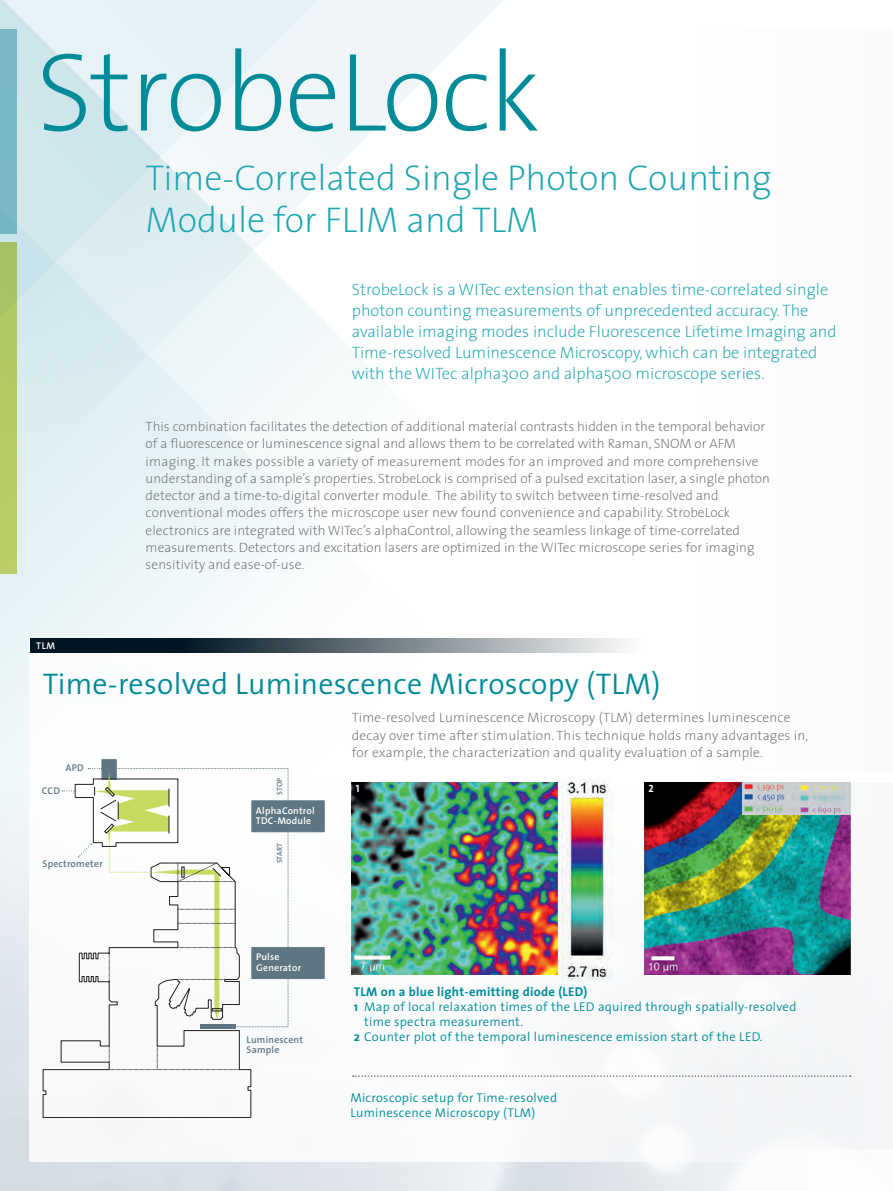
<style>
.page{position:relative;width:893px;height:1191px;background:#fff}
.page>*{position:absolute;margin:0;border:0;box-sizing:border-box;transform-origin:0 0}
.t1{font:200 112.5px "The Sans";letter-spacing:-.02em;color:#008b98}
.t2{font:200 36px/42px "The Sans";color:#1ca5b1}
.t3{font:300 30px "The Sans";letter-spacing:.01em;color:#008b98}
.t4{font:200 16.5px/21px "The Sans";color:#1ca5b1}
.t5{font:200 13.5px/17.2px "The Sans";letter-spacing:.005em;color:#6c6d70}
.t6{font:300 12.75px/15px "The Sans";letter-spacing:.02em;color:#008b98}
.t7{font:700 12.75px "The Sans";letter-spacing:.02em;color:#008b98}
.t8{font:10.5px "The Sans Bold Caps";color:#fff}
.t9{font:600 9.9px/10.6px "The Sans";letter-spacing:.02em;color:#fff}
.t10{font:600 9.9px/10.6px "The Sans";letter-spacing:.02em;color:#5e7682}
.t11{font:9.75px "The Sans Semi Bold Caps";color:#fff}
.t12{font:600 7.5px "The Sans";letter-spacing:-.01em;color:#5e7682}
.s1{font-weight:700}
</style>
<div class="page">
<svg style="left:0;top:0;width:503px;height:716px"></svg>
<div style="left:702px;top:782px;width:191px;height:366px;background:#f6f7f9"></div>
<div style="left:30px;top:638px;width:833px;height:523px;background:#fff"></div>
<img style="left:351px;top:782px;width:206px;height:192px">
<img style="left:644px;top:782px;width:206px;height:192px">
<img style="left:742px;top:782px;width:108px;height:32px">
<img style="left:562px;top:779px;width:51px;height:200px">
<div style="left:644px;top:782px;width:13px;height:13px;background:#000"></div>
<div style="left:0;top:242px;width:17px;height:332px;background:linear-gradient(to bottom,#a6c263,#becf68)"></div>
<div style="left:0;top:30px;width:17px;height:204px;background:#7abac4"></div>
<svg style="left:353px;top:1075px;width:498px;height:1px"></svg>
<svg style="left:30px;top:638px;width:595px;height:15px"></svg>
<svg style="left:43px;top:1019px;width:208px;height:98px"></svg>
<svg style="left:109px;top:1046px;width:131px;height:24px"></svg>
<svg style="left:116px;top:768px;width:173px;height:259px"></svg>
<div style="left:102px;top:759px;width:14px;height:20px;background:#5e7682;border:1px solid #5e7682"></div>
<div style="left:200px;top:1024px;width:35px;height:5px;background:#5e7682"></div>
<div style="left:252px;top:800px;width:72px;height:32px;background:#5e7682;border:1px solid #5e7682"></div>
<div style="left:252px;top:947px;width:72px;height:31px;background:#5e7682"></div>
<svg style="left:62px;top:768px;width:174px;height:251px"></svg>
<svg style="left:352px;top:782px;width:12px;height:13px"></svg>
<h1 class="t1" style="left:36px;top:0;width:506px">StrobeLock</h1>
<h2 class="t2" style="left:146px;top:156px;width:628px">Time-Correlated Single Photon Counting<br>Module for FLIM and TLM</h2>
<p class="t4" style="left:352px;top:278px;width:486px">StrobeLock is a WITec extension that enables time-correlated single photon counting measurements of unprecedented accuracy. The available imaging modes include Fluorescence Lifetime Imaging and Time-resolved Luminescence Microscopy, which can be integrated with the WITec alpha300 and alpha500 microscope series.</p>
<p class="t11" style="left:36px;top:637px;width:21px">TLM</p>
<p class="t5" style="left:146px;top:417px;width:626px">This combination facilitates the detection of additional material contrasts hidden in the temporal behavior of a fluorescence or luminescence signal and allows them to be correlated with Raman, SNOM or AFM imaging. It makes possible a variety of measurement modes for an improved and more comprehensive understanding of a sample’s properties. StrobeLock is comprised of a pulsed excitation laser, a single photon detector and a time-to-digital converter module. The ability to switch between time-resolved and conventional modes offers the microscope user new found convenience and capability. StrobeLock electronics are integrated with WITec’s alphaControl, allowing the seamless linkage of time-correlated measurements. Detectors and excitation lasers are optimized in the WITec microscope series for imaging sensitivity and ease-of-use.</p>
<h3 class="t3" style="left:43px;top:659px;width:620px">Time-resolved Luminescence Microscopy (TLM)</h3>
<p class="t5" style="left:352px;top:708px;width:458px">Time-resolved Luminescence Microscopy (TLM) determines luminescence decay over time after stimulation. This technique holds many advantages in, for example, the characterization and quality evaluation of a sample.</p>
<p class="t10" style="left:65px;top:762px;width:20px">APD</p>
<p class="t10" style="left:42px;top:785px;width:20px">CCD</p>
<p class="t10" style="left:43px;top:858px;width:62px">Spectrometer</p>
<p class="t12" style="left:273px;top:794px;width:18px;rotate:-90deg">STOP</p>
<p class="t9" style="left:256px;top:805px;width:60px">AlphaControl<br>TDC-Module</p>
<p class="t12" style="left:273px;top:863px;width:22px;rotate:-90deg">START</p>
<p class="t9" style="left:256px;top:951px;width:46px">Pulse<br>Generator</p>
<p class="t10" style="left:247px;top:1034px;width:58px">Luminescent<br>Sample</p>
<p class="t8" style="left:356px;top:780px;width:5px">1</p>
<p class="t8" style="left:648px;top:780px;width:7px">2</p>
<p class="t7" style="left:354px;top:981px;width:235px">TLM on a blue light-emitting diode (LED)</p>
<p class="t6" style="left:354px;top:998px;width:444px"><span class="s1">1</span> Map of local relaxation times of the LED aquired through spatially-resolved</p>
<p class="t6" style="left:364px;top:1013px;width:161px">time spectra measurement.</p>
<p class="t6" style="left:354px;top:1028px;width:410px"><span class="s1">2</span> Counter plot of the temporal luminescence emission start of the LED.</p>
<p class="t6" style="left:350px;top:1090px;width:208px">Microscopic setup for Time-resolved<br>Luminescence Microscopy (TLM)</p>
</div>
